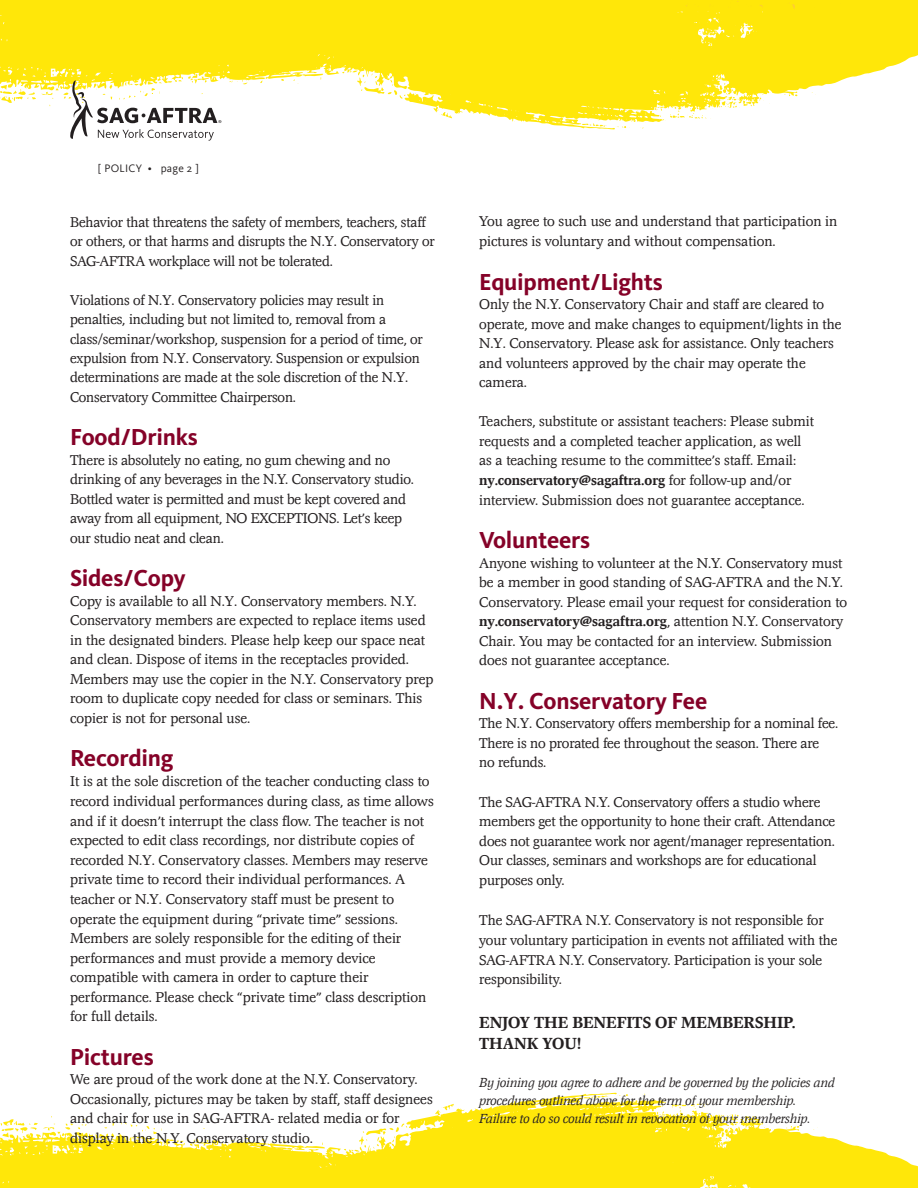
<style>
.page{position:relative;width:918px;height:1188px;background:#fff}
.page>*{position:absolute;margin:0;border:0;box-sizing:border-box;transform-origin:0 0}
.t1{font:700 24px "Kievit OT";letter-spacing:-.01em;color:#850228}
.t2{font:700 16.5px/21px "Magna EF";color:#242021}
.t3{font:300 14.7px/19.5px "Magna EF";color:#242021}
.t4{font:italic 13.5px/18px "Magna EF";color:#242021}
.t5{font:11.25px "Kievit OT";letter-spacing:.025em;color:#242021}
.s1{font-weight:700}
</style>
<div class="page">
<svg style="left:514px;top:100px;width:256px;height:30px"></svg>
<svg style="left:514px;top:0;width:404px;height:100px;background:#fee920"></svg>
<svg style="left:0;top:0;width:514px;height:141px"></svg>
<svg style="left:453px;top:1093px;width:260px;height:11px"></svg>
<svg style="left:0;top:1104px;width:918px;height:84px"></svg>
<p class="t5" style="left:98px;top:162px;width:103px">[ POLICY • page 2 ]</p>
<p class="t3" style="left:70px;top:212px;width:366px">Behavior that threatens the safety of members, teachers, staff or others, or that harms and disrupts the N.Y. Conservatory or<br>SAG-AFTRA workplace will not be tolerated.</p>
<p class="t3" style="left:70px;top:290px;width:354px">Violations of N.Y. Conservatory policies may result in penalties, including but not limited to, removal from a class/seminar/workshop, suspension for a period of time, or expulsion from N.Y. Conservatory. Suspension or expulsion determinations are made at the sole discretion of the N.Y.<br>Conservatory Committee Chairperson.</p>
<h1 class="t1" style="left:70px;top:423px;width:129px">Food/Drinks</h1>
<p class="t3" style="left:70px;top:451px;width:345px">There is absolutely no eating, no gum chewing and no drinking of any beverages in the N.Y. Conservatory studio.<br>Bottled water is permitted and must be kept covered and away from all equipment, NO EXCEPTIONS. Let’s keep our studio neat and clean.</p>
<h1 class="t1" style="left:70px;top:564px;width:117px">Sides/Copy</h1>
<p class="t3" style="left:70px;top:592px;width:365px">Copy is available to all N.Y. Conservatory members. N.Y.<br>Conservatory members are expected to replace items used in the designated binders. Please help keep our space neat and clean. Dispose of items in the receptacles provided.<br>Members may use the copier in the N.Y. Conservatory prep room to duplicate copy needed for class or seminars. This copier is not for personal use.</p>
<h1 class="t1" style="left:70px;top:744px;width:105px">Recording</h1>
<p class="t3" style="left:70px;top:772px;width:365px">It is at the sole discretion of the teacher conducting class to record individual performances during class, as time allows and if it doesn’t interrupt the class flow. The teacher is not expected to edit class recordings, nor distribute copies of recorded N.Y. Conservatory classes. Members may reserve private time to record their individual performances. A teacher or N.Y. Conservatory staff must be present to operate the equipment during “private time” sessions.<br>Members are solely responsible for the editing of their performances and must provide a memory device compatible with camera in order to capture their performance. Please check “private time” class description for full details.</p>
<h1 class="t1" style="left:70px;top:1043px;width:85px">Pictures</h1>
<p class="t3" style="left:70px;top:1070px;width:364px">We are proud of the work done at the N.Y. Conservatory.<br>Occasionally, pictures may be taken by staff, staff designees and chair for use in SAG-AFTRA- related media or for display in the N.Y. Conservatory studio.</p>
<p class="t3" style="left:479px;top:212px;width:360px">You agree to such use and understand that participation in pictures is voluntary and without compensation.</p>
<h1 class="t1" style="left:479px;top:267px;width:185px">Equipment/Lights</h1>
<p class="t3" style="left:479px;top:295px;width:364px">Only the N.Y. Conservatory Chair and staff are cleared to operate, move and make changes to equipment/lights in the N.Y. Conservatory. Please ask for assistance. Only teachers and volunteers approved by the chair may operate the camera.</p>
<p class="t3" style="left:479px;top:412px;width:336px">Teachers, substitute or assistant teachers: Please submit requests and a completed teacher application, as well as a teaching resume to the committee’s staff. Email: <span class="s1">ny.conservatory@sagaftra.org</span> for follow-up and/or interview. Submission does not guarantee acceptance.</p>
<h1 class="t1" style="left:479px;top:526px;width:113px">Volunteers</h1>
<p class="t3" style="left:479px;top:554px;width:369px">Anyone wishing to volunteer at the N.Y. Conservatory must be a member in good standing of SAG-AFTRA and the N.Y.<br>Conservatory. Please email your request for consideration to <span class="s1">ny.conservatory@sagaftra.org</span>, attention N.Y. Conservatory Chair. You may be contacted for an interview. Submission does not guarantee acceptance.</p>
<h1 class="t1" style="left:479px;top:687px;width:230px">N.Y. Conservatory Fee</h1>
<p class="t3" style="left:479px;top:714px;width:361px">The N.Y. Conservatory offers membership for a nominal fee.<br>There is no prorated fee throughout the season. There are no refunds.</p>
<p class="t3" style="left:479px;top:793px;width:357px">The SAG-AFTRA N.Y. Conservatory offers a studio where members get the opportunity to hone their craft. Attendance does not guarantee work nor agent/manager representation.<br>Our classes, seminars and workshops are for educational purposes only.</p>
<p class="t3" style="left:479px;top:910px;width:360px;line-height:20px">The SAG-AFTRA N.Y. Conservatory is not responsible for your voluntary participation in events not affiliated with the SAG-AFTRA N.Y. Conservatory. Participation is your sole responsibility.</p>
<p class="t2" style="left:479px;top:1013px;width:318px">ENJOY THE BENEFITS OF MEMBERSHIP.<br>THANK YOU!</p>
<p class="t4" style="left:479px;top:1074px;width:357px">By joining you agree to adhere and be governed by the policies and procedures outlined above for the term of your membership.<br>Failure to do so could result in revocation of your membership.</p>
</div>
